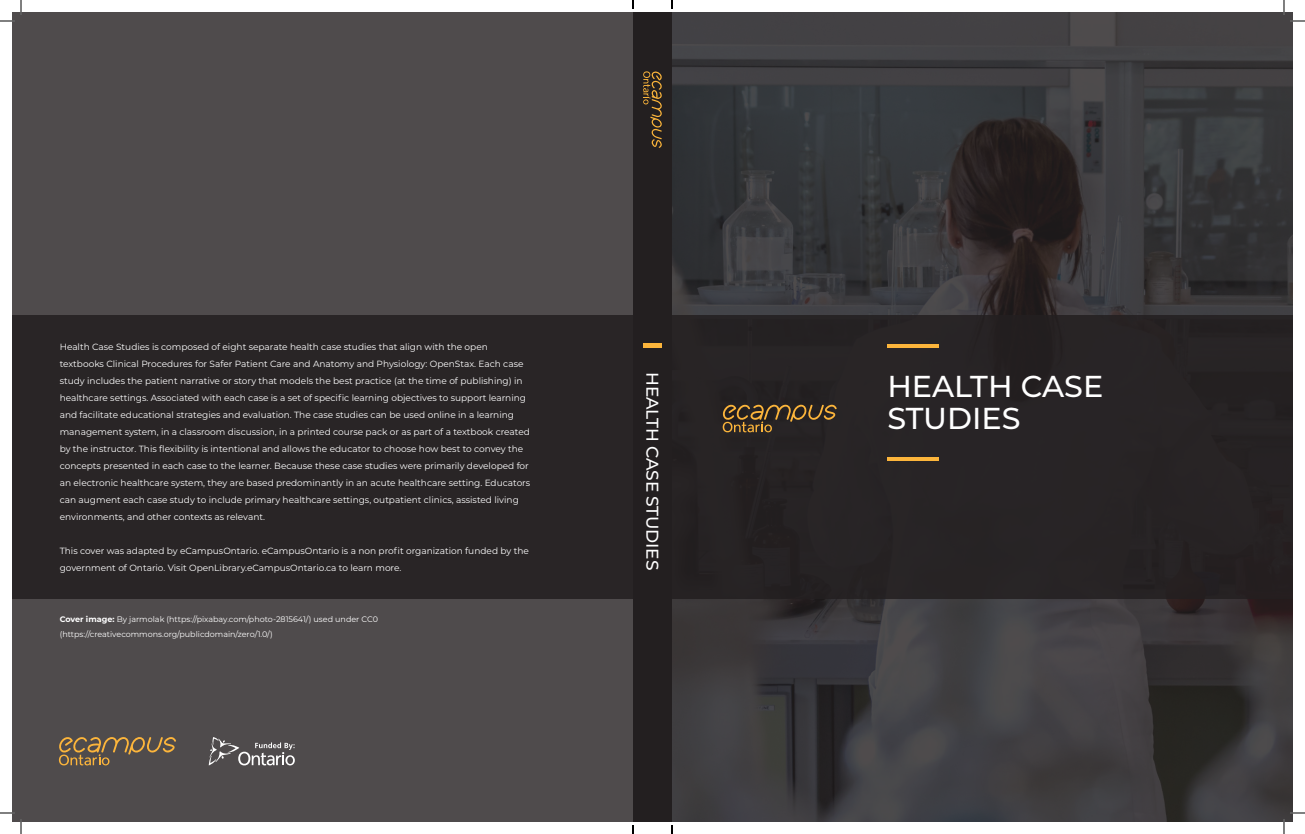
<style>
.page{position:relative;width:1305px;height:834px;background:#fff}
.page>*{position:absolute;margin:0;border:0;box-sizing:border-box;transform-origin:0 0}
.t1{font:500 30.2px/31.7px "Montserrat";color:#fff}
.t2{font:500 17px "Montserrat";letter-spacing:-.01em;color:#fff}
.t3{font:9px/17px "Montserrat";color:#fff}
.t4{font:8px/15px "Montserrat";color:#fff}
.s1{font-weight:700}
</style>
<div class="page">
<div style="left:12px;top:12px;width:630px;height:810px;background:#4f4b4c"></div>
<div style="left:12px;top:315px;width:625px;height:283px;background:#231f20"></div>
<svg style="left:59px;top:737px;width:117px;height:28px"></svg>
<svg style="left:209px;top:737px;width:86px;height:28px"></svg>
<svg style="left:672px;top:12px;width:621px;height:810px;background:#3a393b"></svg>
<div style="left:666px;top:315px;width:627px;height:283px;background:#231f20"></div>
<svg style="left:722px;top:404px;width:115px;height:28px"></svg>
<hr style="left:887px;top:344px;width:51px;height:4px;background:#fcb53b">
<hr style="left:887px;top:457px;width:51px;height:4px;background:#fcb53b">
<div style="left:633px;top:12px;width:39px;height:810px;background:#231f20"></div>
<svg style="left:643px;top:71px;width:19px;height:77px"></svg>
<hr style="left:643px;top:344px;width:18px;height:4px;background:#fcb53b">
<svg style="left:0;top:0;width:22px;height:22px"></svg>
<svg style="left:0;top:812px;width:22px;height:22px"></svg>
<svg style="left:1283px;top:0;width:22px;height:22px"></svg>
<svg style="left:1283px;top:812px;width:22px;height:22px"></svg>
<svg style="left:632px;top:0;width:2px;height:9px"></svg>
<svg style="left:632px;top:825px;width:2px;height:9px"></svg>
<svg style="left:671px;top:0;width:2px;height:9px"></svg>
<svg style="left:671px;top:825px;width:2px;height:9px"></svg>
<p class="t3" style="left:60px;top:338px;width:472px">Health Case Studies is composed of eight separate health case studies that align with the open textbooks Clinical Procedures for Safer Patient Care and Anatomy and Physiology: OpenStax. Each case study includes the patient narrative or story that models the best practice (at the time of publishing) in healthcare settings. Associated with each case is a set of specific learning objectives to support learning and facilitate educational strategies and evaluation. The case studies can be used online in a learning management system, in a classroom discussion, in a printed course pack or as part of a textbook created by the instructor. This flexibility is intentional and allows the educator to choose how best to convey the concepts presented in each case to the learner. Because these case studies were primarily developed for an electronic healthcare system, they are based predominantly in an acute healthcare setting. Educators can augment each case study to include primary healthcare settings, outpatient clinics, assisted living environments, and other contexts as relevant.</p>
<p class="t3" style="left:60px;top:542px;width:471px">This cover was adapted by eCampusOntario. eCampusOntario is a non profit organization funded by the government of Ontario. Visit OpenLibrary.eCampusOntario.ca to learn more.</p>
<p class="t4" style="left:60px;top:611px;width:320px"><span class="s1">Cover image:</span> By jarmolak (https://pixabay.com/photo-2815641/) used under CC0 (https://creativecommons.org/publicdomain/zero/1.0/)</p>
<h2 class="t2" style="left:664px;top:372px;width:200px;rotate:90deg">HEALTH CASE STUDIES</h2>
<h1 class="t1" style="left:887px;top:370px;width:217px">HEALTH CASE<br>STUDIES</h1>
</div>
